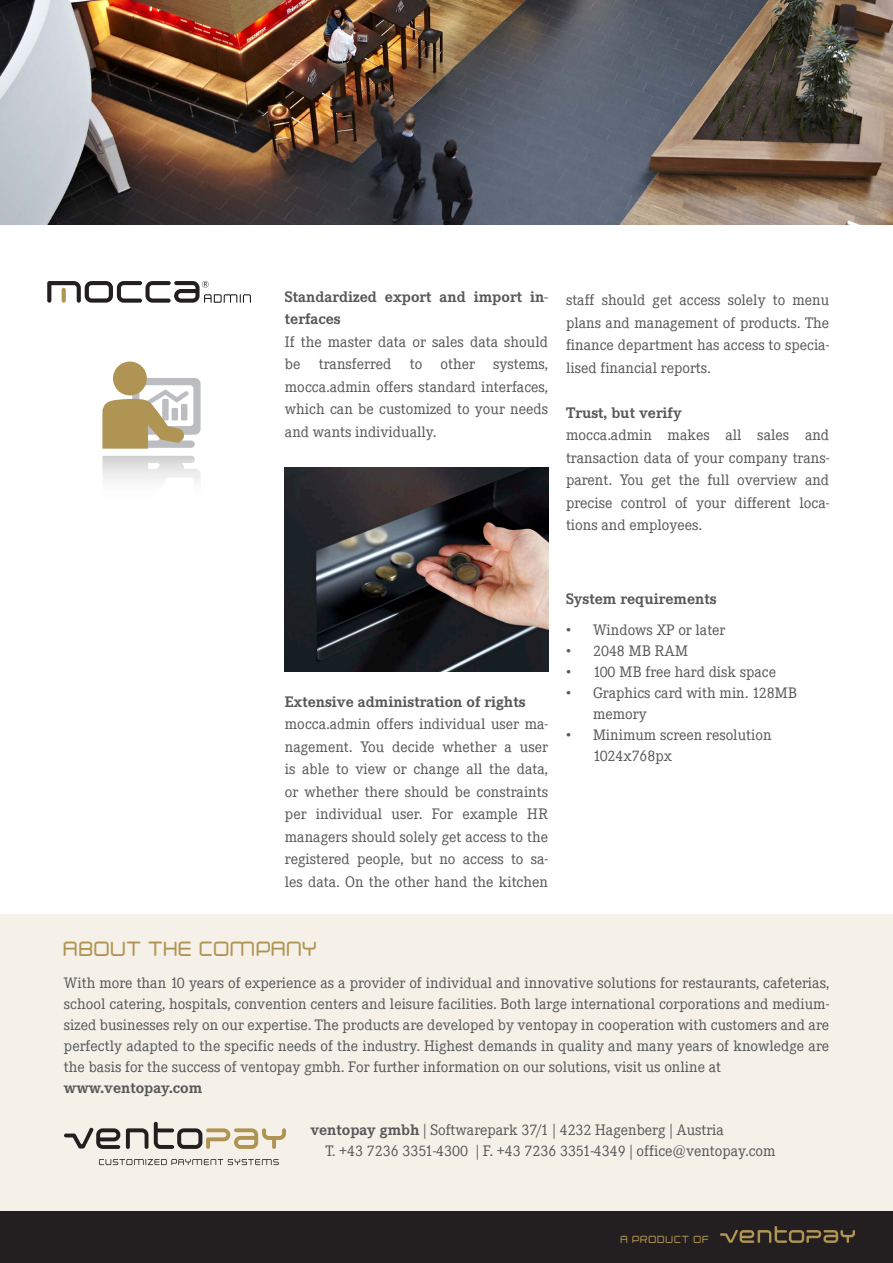
<style>
.page{position:relative;width:893px;height:1263px;background:#fff}
.page>*{position:absolute;margin:0;border:0;box-sizing:border-box;transform-origin:0 0}
.t1{font:500 18px "Neogrey";color:#b09454}
.t2{font:500 15px/22.5px "Corporate EBQ";color:#57585a;text-align:justify}
.t3{font:700 15px/22.5px "Corporate EBQ";color:#57585a}
.t4{font:500 9px "Neogrey";letter-spacing:.05em;color:#b09454}
.s1{font-weight:700}
</style>
<div class="page">
<div style="left:0;top:914px;width:893px;height:340px;background:#f5f1e8"></div>
<svg style="left:102px;top:456px;width:99px;height:25px"></svg>
<svg style="left:102px;top:378px;width:99px;height:71px"></svg>
<div style="left:113px;top:362px;width:34px;height:33px;background:#b09454;border-radius:50%"></div>
<svg style="left:47px;top:281px;width:204px;height:22px"></svg>
<svg style="left:126px;top:1128px;width:22px;height:21px"></svg>
<svg style="left:154px;top:1122px;width:132px;height:27px"></svg>
<svg style="left:64px;top:1128px;width:56px;height:21px"></svg>
<svg style="left:99px;top:1159px;width:180px;height:6px"></svg>
<img style="left:285px;top:468px;width:263px;height:204px">
<div style="left:0;top:1212px;width:893px;height:51px;background:#231f20"></div>
<img style="left:720px;top:1226px;width:135px;height:16px">
<img style="left:0;top:0;width:893px;height:225px">
<p class="t3" style="left:285px;top:285px;width:265px">Standardized export and import in&shy;terfaces</p>
<p class="t2" style="left:285px;top:330px;width:265px">If the master data or sales data should be transferred to other systems, mocca.admin offers standard interfaces, which can be customized to your needs and wants individually.</p>
<p class="t2" style="left:566px;top:289px;width:265px">staff should get access solely to menu plans and management of products. The finance department has access to specia&shy;lised financial reports.</p>
<p class="t3" style="left:566px;top:401px;width:117px">Trust, but verify</p>
<p class="t2" style="left:566px;top:424px;width:265px">mocca.admin makes all sales and transaction data of your company trans&shy;parent. You get the full overview and precise control of your different loca&shy;tions and employees.</p>
<p class="t3" style="left:285px;top:690px;width:242px">Extensive administration of rights</p>
<p class="t2" style="left:285px;top:713px;width:265px">mocca.admin offers individual user ma&shy;nagement. You decide whether a user is able to view or change all the data, or whether there should be constraints per individual user. For example HR managers should solely get access to the registered people, but no access to sa&shy;les data. On the other hand the kitchen</p>
<p class="t3" style="left:566px;top:587px;width:152px">System requirements</p>
<p class="t2" style="left:566px;top:619px;width:161px">• Windows XP or later</p>
<p class="t2" style="left:566px;top:640px;width:123px">• 2048 MB RAM</p>
<p class="t2" style="left:566px;top:661px;width:212px">• 100 MB free hard disk space</p>
<p class="t2" style="left:593px;top:683px;width:206px;line-height:21px;text-indent:-27px">• Graphics card with min. 128MB memory</p>
<p class="t2" style="left:593px;top:725px;width:180px;line-height:21px;text-indent:-27px">• Minimum screen resolution<br>1024x768px</p>
<p class="t1" style="left:64px;top:938px;width:256px">ABOUT THE COMPANY</p>
<p class="t2" style="left:64px;top:972px;width:767px;line-height:21px">With more than 10 years of experience as a provider of individual and innovative solutions for restaurants, cafeterias, school catering, hospitals, convention centers and leisure facilities. Both large international corporations and medium&shy;sized businesses rely on our expertise. The products are developed by ventopay in cooperation with customers and are perfectly adapted to the specific needs of the industry. Highest demands in quality and many years of knowledge are the basis for the success of ventopay gmbh. For further information on our solutions, visit us online at</p>
<p class="t3" style="left:64px;top:1076px;width:140px">www.ventopay.com</p>
<p class="t2" style="left:325px;top:1119px;width:452px;line-height:21px;text-indent:-15px"><span class="s1">ventopay gmbh</span> | Softwarepark 37/1 | 4232 Hagenberg | Austria<br>T. +43 7236 3351-4300 | F. +43 7236 3351-4349 | office@ventopay.com</p>
<p class="t4" style="left:621px;top:1233px;width:90px">A PRODUCT OF</p>
</div>
